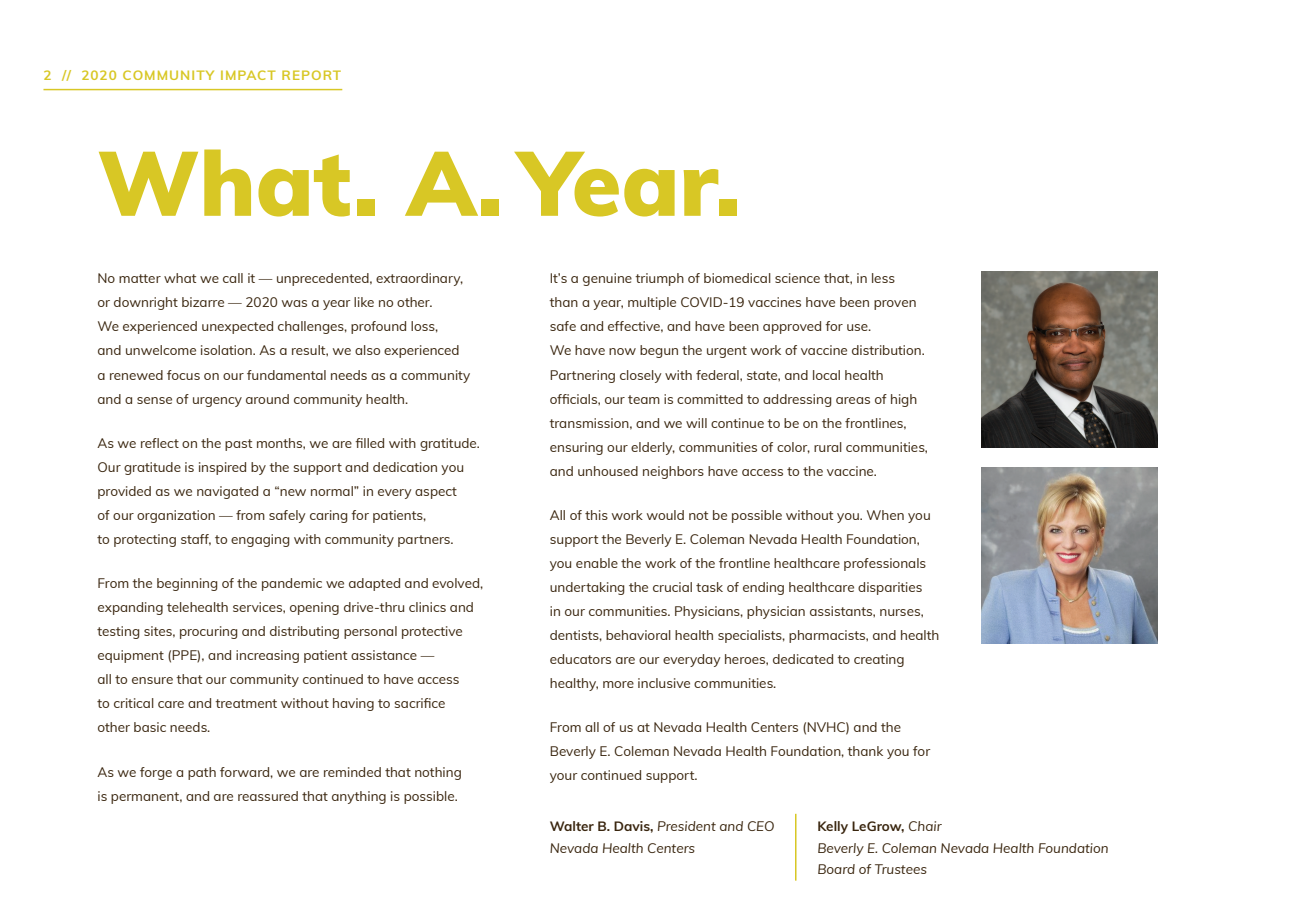
<style>
.page{position:relative;width:1300px;height:922px;background:#fff}
.page>*{position:absolute;margin:0;border:0;box-sizing:border-box;transform-origin:0 0}
.t1{font:900 90px "Muli";color:#d8c725}
.t2{font:13.5px/24px "Muli";color:#39250e}
.t3{font:italic 13.5px/21px "Muli";color:#39250e}
.t4{font:700 13.5px "Muli";letter-spacing:.075em;color:#d8c725}
.s1{font-weight:700;font-style:normal}
</style>
<div class="page">
<hr style="left:43px;top:89px;width:299px;height:1px;background:#d8c725">
<img style="left:981px;top:271px;width:175px;height:176px">
<img style="left:981px;top:467px;width:175px;height:176px">
<hr style="left:794px;top:813px;width:2px;height:67px;background:#d8c725">
<p class="t4" style="left:43px;top:65px;width:299px">2 // 2020 COMMUNITY IMPACT REPORT</p>
<p class="t1" style="left:97px;top:117px;width:644px">What. A. Year.</p>
<p class="t2" style="left:97px;top:266px;width:374px">No matter what we call it — unprecedented, extraordinary, or downright bizarre — 2020 was a year like no other.<br>We experienced unexpected challenges, profound loss,<br>and unwelcome isolation. As a result, we also experienced a renewed focus on our fundamental needs as a community and a sense of urgency around community health.</p>
<p class="t2" style="left:97px;top:430px;width:384px">As we reflect on the past months, we are filled with gratitude.<br>Our gratitude is inspired by the support and dedication you provided as we navigated a “new normal” in every aspect<br>of our organization — from safely caring for patients,<br>to protecting staff, to engaging with community partners.</p>
<p class="t2" style="left:97px;top:570px;width:387px">From the beginning of the pandemic we adapted and evolved, expanding telehealth services, opening drive-thru clinics and testing sites, procuring and distributing personal protective equipment (PPE), and increasing patient assistance —<br>all to ensure that our community continued to have access<br>to critical care and treatment without having to sacrifice<br>other basic needs.</p>
<p class="t2" style="left:97px;top:758px;width:366px">As we forge a path forward, we are reminded that nothing is permanent, and are reassured that anything is possible.</p>
<p class="t2" style="left:549px;top:266px;width:379px">It’s a genuine triumph of biomedical science that, in less<br>than a year, multiple COVID-19 vaccines have been proven safe and effective, and have been approved for use.<br>We have now begun the urgent work of vaccine distribution.<br>Partnering closely with federal, state, and local health officials, our team is committed to addressing areas of high transmission, and we will continue to be on the frontlines, ensuring our elderly, communities of color, rural communities, and unhoused neighbors have access to the vaccine.</p>
<p class="t2" style="left:549px;top:502px;width:391px">All of this work would not be possible without you. When you support the Beverly E. Coleman Nevada Health Foundation, you enable the work of the frontline healthcare professionals undertaking the crucial task of ending healthcare disparities<br>in our communities. Physicians, physician assistants, nurses, dentists, behavioral health specialists, pharmacists, and health educators are our everyday heroes, dedicated to creating healthy, more inclusive communities.</p>
<p class="t2" style="left:549px;top:714px;width:382px">From all of us at Nevada Health Centers (NVHC) and the<br>Beverly E. Coleman Nevada Health Foundation, thank you for your continued support.</p>
<p class="t3" style="left:549px;top:815px;width:226px"><span class="s1">Walter B. Davis,</span> President and CEO<br>Nevada Health Centers</p>
<p class="t3" style="left:817px;top:815px;width:293px"><span class="s1">Kelly LeGrow,</span> Chair<br>Beverly E. Coleman Nevada Health Foundation<br>Board of Trustees</p>
</div>
